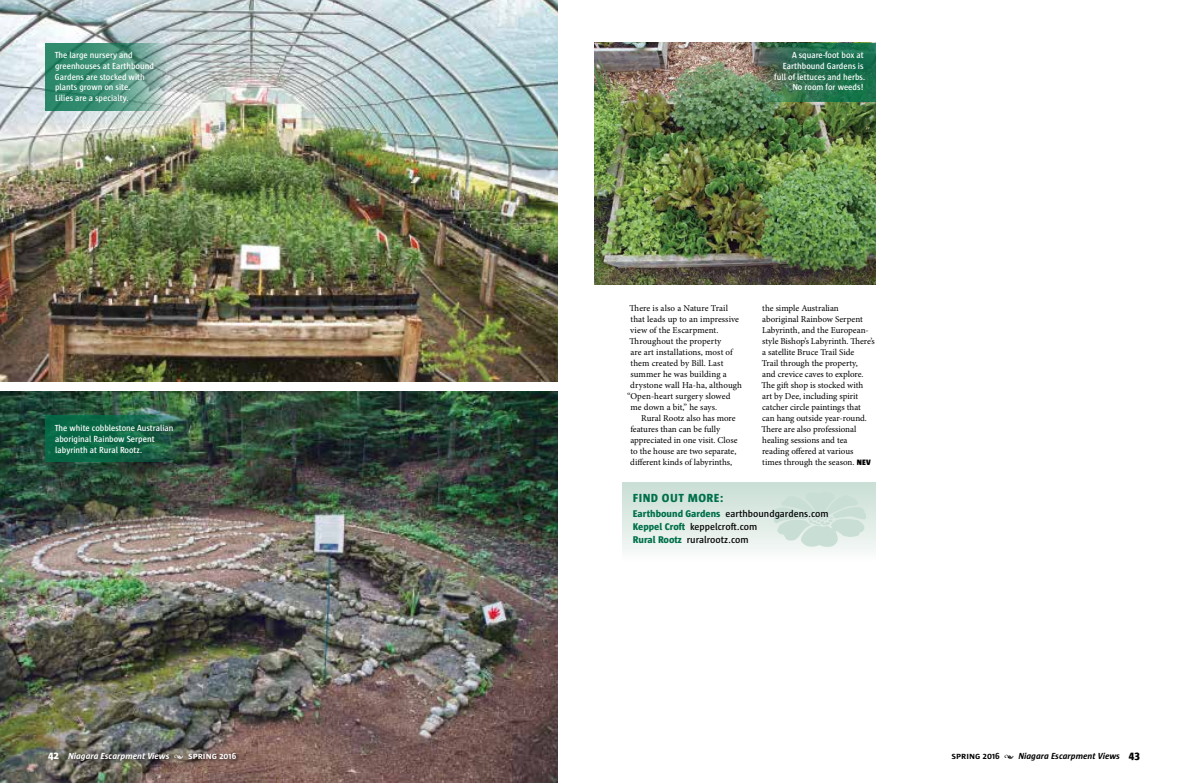
<style>
.page{position:relative;width:1188px;height:783px;background:#fff}
.page>*{position:absolute;margin:0;border:0;box-sizing:border-box;transform-origin:0 0}
.t1{font:800 12px "Sun";letter-spacing:.035em;color:#00704a}
.t2{font:600 10px/13px "Sun";color:#000}
.t3{font:9px/11px "Minion Pro";color:#000}
.t4{font:600 9px/10.8px "Sun";color:#fff;scale:.95 1}
.t5{font:italic 700 9px "Sun";color:#fff}
.t6{font:italic 700 9px "Sun";color:#000}
.s1{font-family:"Sun";font-weight:900;font-size:8px}
.s2{font-weight:800;color:#00704a}
.s3{font-weight:800;font-style:normal;font-size:11px}
.s4{font-family:"Minion Pro";font-weight:400;font-style:normal}
.s5{font-style:normal}
</style>
<div class="page">
<img style="left:0;top:392px;width:558px;height:391px">
<img style="left:0;top:0;width:558px;height:382px">
<img style="left:594px;top:43px;width:282px;height:242px">
<div style="left:622px;top:483px;width:254px;height:79px;background:linear-gradient(to bottom,#c8ded4,#fbfcfb)"></div>
<svg style="left:45px;top:43px;width:121px;height:67px"></svg>
<img style="left:755px;top:43px;width:121px;height:59px">
<svg style="left:45px;top:416px;width:138px;height:46px;fill:#0c6645"></svg>
<svg style="left:773px;top:490px;width:94px;height:57px"></svg>
<div style="left:46px;top:749px;width:196px;height:17px;background:#000;opacity:.75"></div>
<p class="t4" style="left:55px;top:50px;width:106px">The large nursery and greenhouses at Earthbound<br>Gardens are stocked with plants grown on site.<br>Lilies are a specialty.</p>
<p class="t4" style="left:774px;top:50px;width:97px;text-align:right">A square-foot box at<br>Earthbound Gardens is full of lettuces and herbs.<br>No room for weeds!</p>
<p class="t4" style="left:55px;top:423px;width:127px">The white cobblestone Australian aboriginal Rainbow Serpent labyrinth at Rural Rootz.</p>
<p class="t3" style="left:630px;top:303px;width:100px">There is also a Nature Trail</p>
<p class="t3" style="left:630px;top:314px;width:110px">that leads up to an impressive</p>
<p class="t3" style="left:630px;top:325px;width:90px">view of the Escarpment.</p>
<p class="t3" style="left:630px;top:336px;width:93px">Throughout the property</p>
<p class="t3" style="left:630px;top:347px;width:104px">are art installations, most of</p>
<p class="t3" style="left:630px;top:358px;width:94px">them created by Bill. Last</p>
<p class="t3" style="left:630px;top:369px;width:98px">summer he was building a</p>
<p class="t3" style="left:630px;top:380px;width:113px">drystone wall Ha-ha, although</p>
<p class="t3" style="left:627px;top:391px;width:105px">“Open-heart surgery slowed</p>
<p class="t3" style="left:630px;top:402px;width:88px">me down a bit,” he says.</p>
<p class="t3" style="left:641px;top:413px;width:96px">Rural Rootz also has more</p>
<p class="t3" style="left:630px;top:424px;width:91px">features than can be fully</p>
<p class="t3" style="left:630px;top:435px;width:109px">appreciated in one visit. Close</p>
<p class="t3" style="left:630px;top:446px;width:107px">to the house are two separate,</p>
<p class="t3" style="left:630px;top:457px;width:103px">different kinds of labyrinths,</p>
<p class="t3" style="left:761px;top:303px;width:115px">the simple Australian aboriginal Rainbow Serpent<br>Labyrinth, and the European&shy;style Bishop’s Labyrinth. There’s a satellite Bruce Trail Side<br>Trail through the property,<br>and crevice caves to explore.<br>The gift shop is stocked with art by Dee, including spirit catcher circle paintings that can hang outside year-round.<br>There are also professional healing sessions and tea reading offered at various<br>times through the season. <span class="s1">NEV</span></p>
<h1 class="t1" style="left:633px;top:491px;width:92px">FIND OUT MORE:</h1>
<p class="t2" style="left:633px;top:507px;width:197px"><span class="s2">Earthbound Gardens</span> earthboundgardens.com<br><span class="s2">Keppel Croft</span> keppelcroft.com<br><span class="s2">Rural Rootz</span> ruralrootz.com</p>
<p class="t5" style="left:48px;top:751px;width:190px"><span class="s3">42</span> Niagara Escarpment Views <span class="s4">•</span> <span class="s5">spring 2016</span></p>
<p class="t6" style="left:952px;top:751px;width:190px"><span class="s5">spring 2016</span> <span class="s4">•</span> Niagara Escarpment Views <span class="s3">43</span></p>
</div>
